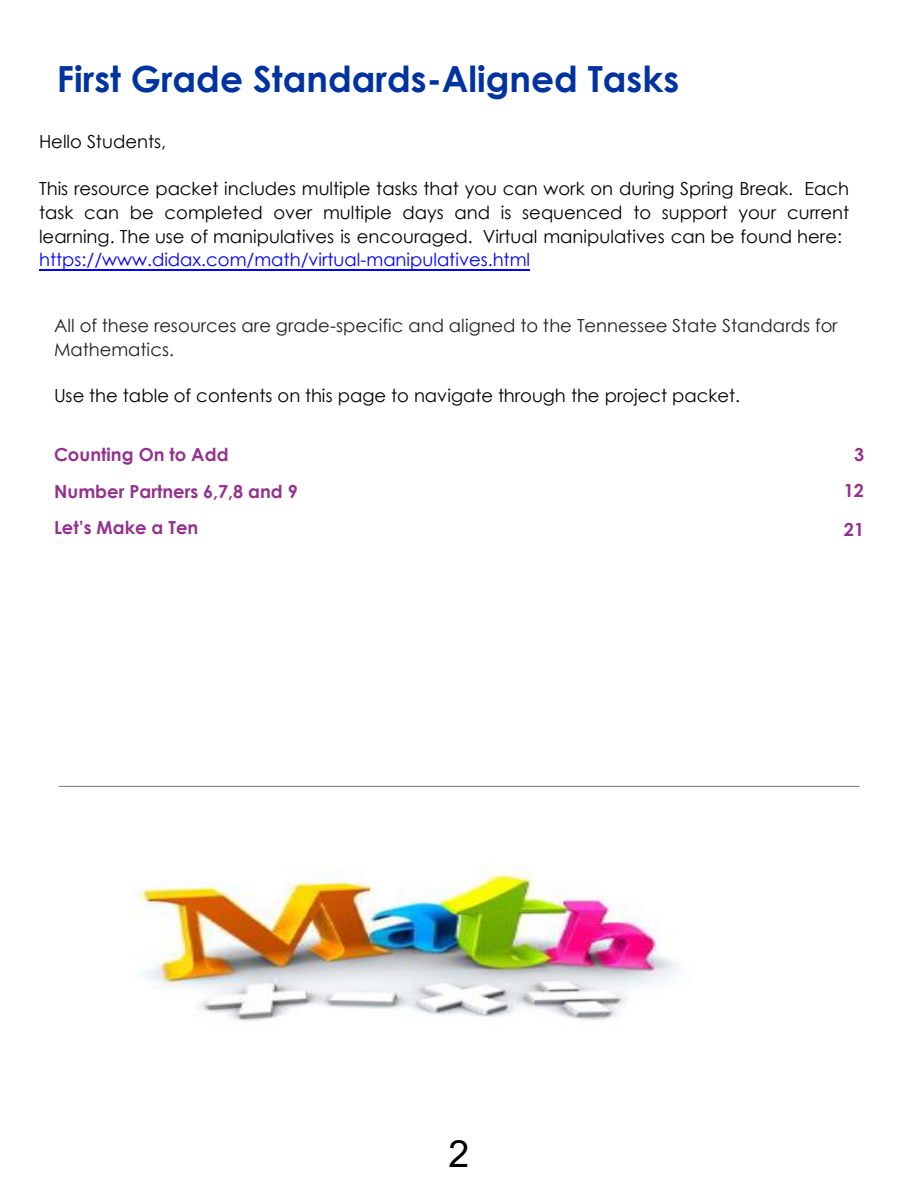
<style>
.page{position:relative;width:918px;height:1188px;background:#fff}
.page>*{position:absolute;margin:0;border:0;box-sizing:border-box;transform-origin:0 0}
.t1{font:37.5px "Arial";color:#000}
.t2{font:700 36px "Century Gothic";color:#0033a0}
.t3{font:18px/23.7px "Century Gothic";color:#000}
.t4{font:18px "Century Gothic";color:#222}
.t5{font:700 18px/36.9px "Century Gothic";color:#93328e}
.t6{font:700 18px "Century Gothic";color:#93328e}
.s1{color:#00f}
.s2{font-style:inherit}
</style>
<div class="page">
<img style="left:138px;top:868px;width:539px;height:153px">
<hr style="left:58px;top:786px;width:802px;height:1px;background:#878787">
<hr style="left:39px;top:269px;width:78px;height:1px;background:#00f">
<hr style="left:117px;top:269px;width:413px;height:1px;background:#00f">
<p class="t2" style="left:57px;top:56px;width:624px">First Grade Standards-Aligned Tasks</p>
<p class="t3" style="left:39px;top:129px;width:129px">Hello Students,</p>
<p class="t3" style="left:39px;top:177px;width:812px">This resource packet includes multiple tasks that you can work on during Spring Break. Each task can be completed over multiple days and is sequenced to support your current learning. The use of manipulatives is encouraged. Virtual manipulatives can be found here: <span class="s1">https://www.didax.com/math/virtual-manipulatives.html</span></p>
<p class="t4" style="left:54px;top:315px;width:785px">All of these resources are grade-specific and aligned to the Tennessee State Standards for</p>
<p class="t4" style="left:54px;top:339px;width:122px">Mathematics.</p>
<p class="t3" style="left:54px;top:384px;width:688px">Use the table of contents on this page to navigate through the project packet.</p>
<p class="t5" style="left:54px;top:435px;width:245px">Counting On to Add<br>Number Partners 6,7,8 and 9<br>Let’s Make a Ten</p>
<p class="t6" style="left:854px;top:440px;width:12px">3</p>
<p class="t6" style="left:844px;top:477px;width:22px">12</p>
<p class="t6" style="left:844px;top:515px;width:22px">2<span class="s2">1</span></p>
<h1 class="t1" style="left:449px;top:1128px;width:22px">2</h1>
</div>
